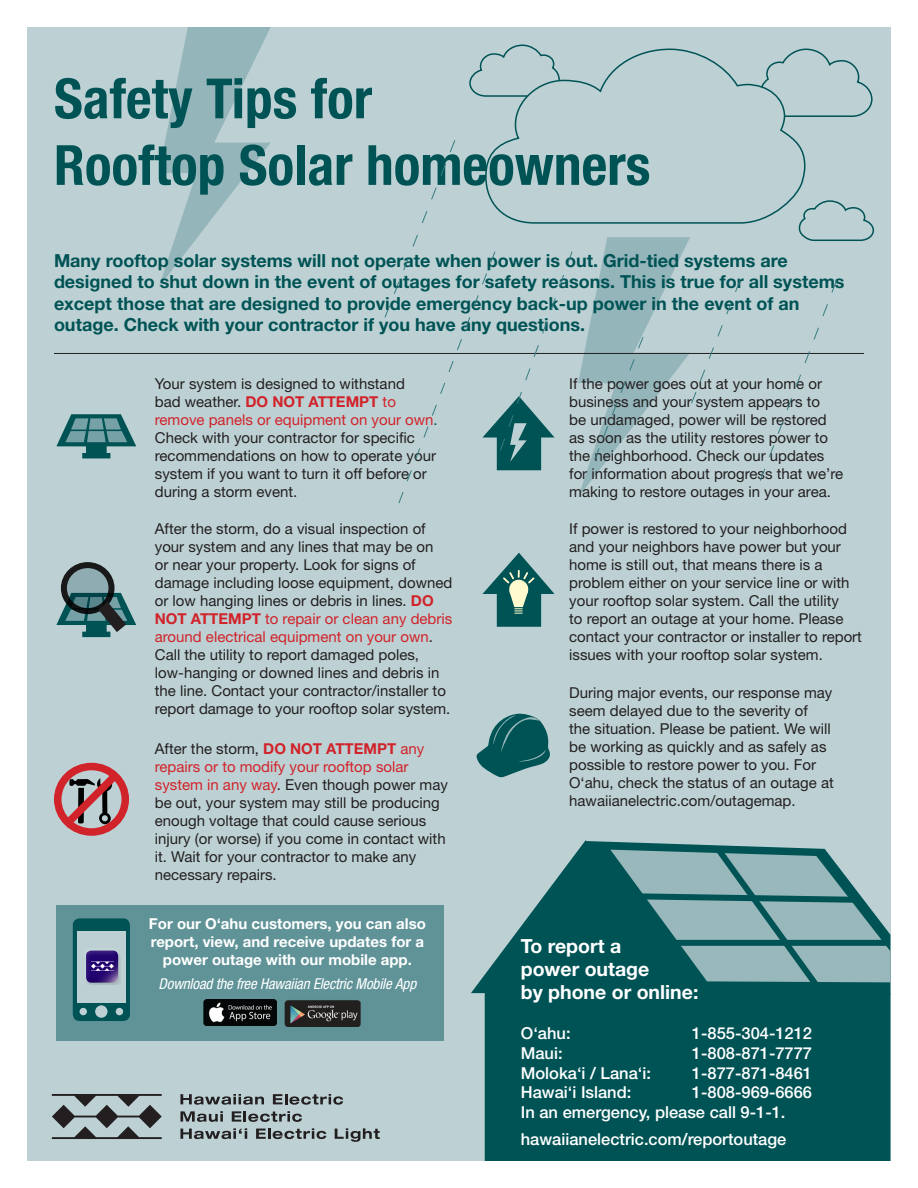
<style>
.page{position:relative;width:918px;height:1188px;background:#fff}
.page>*{position:absolute;margin:0;border:0;box-sizing:border-box;transform-origin:0 0}
.t1{font:700 condensed 55.5px "Helvetica Neue LT Std";color:#005355}
.t2{font:700 19.5px "Helvetica Neue LT Std";color:#fff}
.t3{font:700 18px/21.6px "Helvetica Neue LT Std";color:#005355}
.t4{font:500 16.5px "Helvetica Neue LT Std";color:#fff}
.t5{font:15px/18px "Helvetica Neue LT Std";color:#231f20}
.t6{font:700 15px/18px "Helvetica Neue LT Std";color:#fff}
.t7{font:italic condensed 15px "Helvetica Neue LT Std";letter-spacing:-.01em;color:#fff}
.s1{font-weight:700;color:#d1232a}
.s2{color:#d1232a}
.s3{color:#005355}
</style>
<div class="page">
<div style="left:27px;top:27px;width:864px;height:1134px;background:#bdd1d4"></div>
<svg style="left:159px;top:27px;width:112px;height:260px"></svg>
<hr style="left:54px;top:353px;width:810px;height:1px;background:#231f20">
<svg style="left:469px;top:44px;width:65px;height:53px"></svg>
<svg style="left:806px;top:48px;width:67px;height:69px"></svg>
<svg style="left:798px;top:200px;width:77px;height:41px"></svg>
<svg style="left:484px;top:48px;width:322px;height:176px"></svg>
<svg style="left:57px;top:766px;width:66px;height:68px"></svg>
<div style="left:54px;top:763px;width:75px;height:73px;border:8px solid #d1232a;border-radius:50%"></div>
<svg style="left:482px;top:553px;width:73px;height:74px"></svg>
<svg style="left:52px;top:1094px;width:110px;height:45px"></svg>
<svg style="left:180px;top:1094px;width:84px;height:11px"></svg>
<svg style="left:273px;top:1094px;width:70px;height:11px"></svg>
<svg style="left:180px;top:1111px;width:43px;height:11px"></svg>
<svg style="left:232px;top:1111px;width:70px;height:11px"></svg>
<svg style="left:180px;top:1128px;width:67px;height:11px"></svg>
<svg style="left:256px;top:1128px;width:70px;height:11px"></svg>
<svg style="left:335px;top:1128px;width:45px;height:14px"></svg>
<svg style="left:477px;top:714px;width:73px;height:63px"></svg>
<svg style="left:760px;top:280px;width:77px;height:201px"></svg>
<svg style="left:384px;top:139px;width:357px;height:365px"></svg>
<svg style="left:56px;top:414px;width:80px;height:44px"></svg>
<svg style="left:471px;top:840px;width:419px;height:321px;background:#176264"></svg>
<svg style="left:610px;top:841px;width:280px;height:153px;background:#609395"></svg>
<svg style="left:64px;top:565px;width:48px;height:46px"></svg>
<div style="left:61px;top:562px;width:54px;height:52px;border:6px solid #231f20;border-radius:50%"></div>
<svg style="left:56px;top:589px;width:81px;height:49px"></svg>
<div style="left:56px;top:905px;width:388px;height:136px;background:#609398"></div>
<img style="left:203px;top:1000px;width:73px;height:25px">
<img style="left:285px;top:1000px;width:76px;height:26px">
<div style="left:73px;top:918px;width:57px;height:103px;background:#005355;border-radius:7px"></div>
<div style="left:77px;top:931px;width:49px;height:71px;background:#bdd1d4"></div>
<div style="left:95px;top:1005px;width:13px;height:13px;background:#bdd1d4;border-radius:50%"></div>
<div style="left:83px;top:948px;width:37px;height:34px;background:#fff;opacity:.75"></div>
<div style="left:83px;top:951px;width:37px;height:34px;background:#231f20;opacity:.75"></div>
<svg style="left:91px;top:961px;width:23px;height:10px"></svg>
<div style="left:116px;top:1008px;width:7px;height:7px;background:#bdd1d4;border-radius:50%"></div>
<div style="left:80px;top:1008px;width:7px;height:7px;background:#bdd1d4;border-radius:50%"></div>
<p class="t1" style="left:54px;top:65px;width:320px">Safety Tips for</p>
<p class="t1" style="left:54px;top:132px;width:598px">Rooftop Solar homeowners</p>
<p class="t3" style="left:54px;top:249px;width:792px">Many rooftop solar systems will not operate when power is out. Grid-tied systems are designed to shut down in the event of outages for safety reasons. This is true for all systems except those that are designed to provide emergency back-up power in the event of an outage. Check with your contractor if you have any questions.</p>
<p class="t5" style="left:155px;top:375px;width:284px">Your system is designed to withstand<br>bad weather. <span class="s1">DO NOT ATTEMPT</span> <span class="s2">to remove panels or equipment on your own</span><span class="s3">.<br></span>Check with your contractor for specific recommendations on how to operate your system if you want to turn it off before or during a storm event.</p>
<p class="t5" style="left:569px;top:375px;width:275px">If the power goes out at your home or business and your system appears to<br>be undamaged, power will be restored as soon as the utility restores power to the neighborhood. Check our updates for information about progress that we’re making to restore outages in your area.</p>
<p class="t5" style="left:569px;top:520px;width:294px">If power is restored to your neighborhood and your neighbors have power but your home is still out, that means there is a problem either on your service line or with your rooftop solar system. Call the utility<br>to report an outage at your home. Please contact your contractor or installer to report issues with your rooftop solar system.</p>
<p class="t5" style="left:569px;top:683px;width:266px">During major events, our response may seem delayed due to the severity of<br>the situation. Please be patient. We will be working as quickly and as safely as possible to restore power to you. For O‘ahu, check the status of an outage at hawaiianelectric.com/outagemap.</p>
<p class="t5" style="left:155px;top:520px;width:299px">After the storm, do a visual inspection of your system and any lines that may be on<br>or near your property. Look for signs of damage including loose equipment, downed or low hanging lines or debris in lines. <span class="s1">DO NOT ATTEMPT</span> <span class="s2">to repair or clean any debris around electrical equipment on your own</span>.<br>Call the utility to report damaged poles, low-hanging or downed lines and debris in the line. Contact your contractor/installer to report damage to your rooftop solar system.</p>
<p class="t5" style="left:155px;top:740px;width:295px">After the storm, <span class="s1">DO NOT ATTEMPT</span> <span class="s2">any repairs or to modify your rooftop solar system in any way</span>. Even though power may be out, your system may still be producing enough voltage that could cause serious injury (or worse) if you come in contact with it. Wait for your contractor to make any necessary repairs.</p>
<p class="t6" style="left:149px;top:914px;width:278px">For our O‘ahu customers, you can also report, view, and receive updates for a</p>
<p class="t6" style="left:163px;top:950px;width:251px">power outage with our mobile app.</p>
<p class="t7" style="left:159px;top:975px;width:259px">Download the free Hawaiian Electric Mobile App</p>
<p class="t2" style="left:521px;top:934px;width:102px">To report a</p>
<p class="t2" style="left:521px;top:957px;width:130px">power outage</p>
<p class="t2" style="left:521px;top:980px;width:179px">by phone or online:</p>
<p class="t4" style="left:521px;top:1023px;width:51px">O‘ahu:</p>
<p class="t4" style="left:692px;top:1023px;width:122px">1-855-304-1212</p>
<p class="t4" style="left:521px;top:1043px;width:43px">Maui:</p>
<p class="t4" style="left:692px;top:1043px;width:122px">1-808-871-7777</p>
<p class="t4" style="left:521px;top:1063px;width:132px">Moloka‘i / Lana‘i:</p>
<p class="t4" style="left:692px;top:1063px;width:122px">1-877-871-8461</p>
<p class="t4" style="left:521px;top:1083px;width:112px">Hawai‘i Island:</p>
<p class="t4" style="left:692px;top:1083px;width:122px">1-808-969-6666</p>
<p class="t4" style="left:521px;top:1102px;width:266px">In an emergency, please call 9-1-1.</p>
<p class="t4" style="left:521px;top:1129px;width:267px">hawaiianelectric.com/reportoutage</p>
</div>
